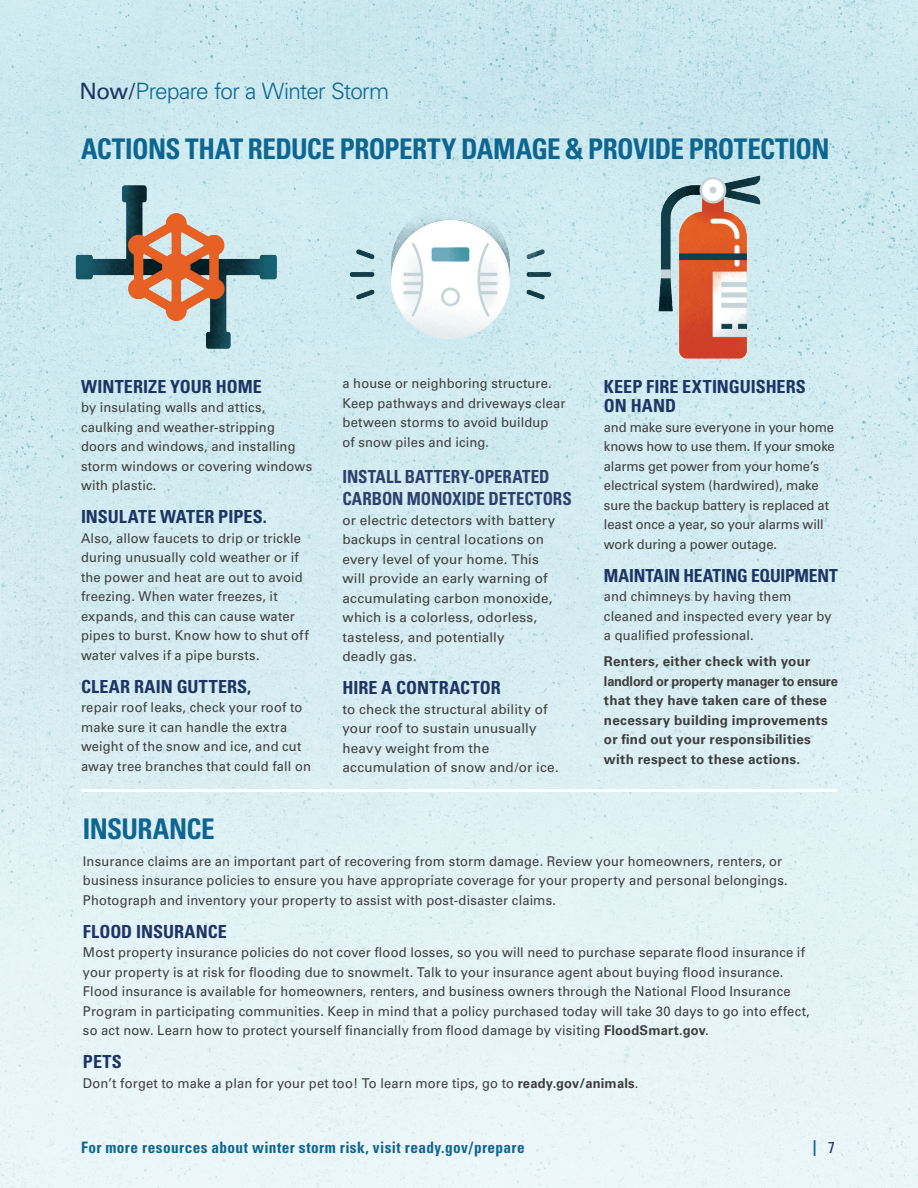
<style>
.page{position:relative;width:918px;height:1188px;background:#fff}
.page>*{position:absolute;margin:0;border:0;box-sizing:border-box;transform-origin:0 0}
.t1{font:700 condensed 28.5px "Univers";letter-spacing:-.02em;color:#0d6691;scale:.95 1}
.t2{font:300 22.5px "Univers";letter-spacing:-.03em;color:#0d6691}
.t3{font:700 condensed 18px/19.5px "Univers";color:#1d3465}
.t4{font:700 condensed 18px/22.5px "Univers";letter-spacing:-.005em;color:#2d406e;scale:.94 1}
.t5{font:700 condensed 15.75px "Univers";letter-spacing:.03em;color:#0d6691}
.t6{font:13.5px/19.5px "Univers";letter-spacing:.01em;color:#3e3e3f;scale:.96 1}
.t7{font:13.5px/19.5px "Univers";letter-spacing:.01em;color:#3e3e3f}
.t8{font:13.5px/19.5px "Univers";letter-spacing:-.01em;color:#3e3e3f;scale:.96 1}
.t9{font:700 13.5px/19.5px "Univers";letter-spacing:.015em;color:#3e3e3f}
.s1{font-weight:400;color:#1d3465}
.s2{font-weight:700}
</style>
<div class="page">
<img style="left:0;top:0;width:918px;height:1188px">
<img style="left:21px;top:154px;width:284px;height:224px">
<img style="left:342px;top:154px;width:215px;height:224px">
<img style="left:641px;top:154px;width:132px;height:224px">
<hr style="left:81px;top:789px;width:756px;height:3px;background:#fff">
<h2 class="t2" style="left:79px;top:78px;width:311px"><span class="s1">Now/</span>Prepare for a Winter Storm</h2>
<h2 class="t1" style="left:81px;top:131px;width:789px">ACTIONS THAT REDUCE PROPERTY DAMAGE &amp; PROVIDE PROTECTION</h2>
<h3 class="t3" style="left:81px;top:376px;width:182px">WINTERIZE YOUR HOME</h3>
<p class="t6" style="left:81px;top:398px;width:242px">by insulating walls and attics, caulking and weather-stripping doors and windows, and installing storm windows or covering windows with plastic.</p>
<h3 class="t3" style="left:81px;top:507px;width:187px">INSULATE WATER PIPES.</h3>
<p class="t6" style="left:81px;top:528px;width:239px">Also, allow faucets to drip or trickle during unusually cold weather or if the power and heat are out to avoid freezing. When water freezes, it expands, and this can cause water pipes to burst. Know how to shut off water valves if a pipe bursts.</p>
<h3 class="t3" style="left:81px;top:676px;width:172px">CLEAR RAIN GUTTERS,</h3>
<p class="t6" style="left:81px;top:698px;width:241px">repair roof leaks, check your roof to make sure it can handle the extra weight of the snow and ice, and cut away tree branches that could fall on</p>
<p class="t6" style="left:342px;top:374px;width:234px">a house or neighboring structure.<br>Keep pathways and driveways clear between storms to avoid buildup<br>of snow piles and icing.</p>
<h3 class="t4" style="left:342px;top:465px;width:245px">INSTALL BATTERY-OPERATED<br>CARBON MONOXIDE DETECTORS</h3>
<p class="t7" style="left:342px;top:510px;width:214px">or electric detectors with battery backups in central locations on every level of your home. This will provide an early warning of accumulating carbon monoxide, which is a colorless, odorless, tasteless, and potentially<br>deadly gas.</p>
<h3 class="t3" style="left:342px;top:678px;width:160px">HIRE A CONTRACTOR</h3>
<p class="t7" style="left:342px;top:699px;width:218px">to check the structural ability of your roof to sustain unusually heavy weight from the accumulation of snow and/or ice.</p>
<h3 class="t3" style="left:604px;top:376px;width:203px">KEEP FIRE EXTINGUISHERS<br>ON HAND</h3>
<p class="t8" style="left:604px;top:417px;width:242px">and make sure everyone in your home knows how to use them. If your smoke alarms get power from your home’s electrical system (hardwired), make sure the backup battery is replaced at least once a year, so your alarms will work during a power outage.</p>
<h3 class="t3" style="left:604px;top:565px;width:235px">MAINTAIN HEATING EQUIPMENT</h3>
<p class="t6" style="left:604px;top:587px;width:239px">and chimneys by having them cleaned and inspected every year by a qualified professional.</p>
<p class="t9" style="left:604px;top:652px;width:235px">Renters, either check with your landlord or property manager to ensure that they have taken care of these necessary building improvements or find out your responsibilities with respect to these actions.</p>
<h2 class="t1" style="left:83px;top:812px;width:140px">INSURANCE</h2>
<p class="t6" style="left:83px;top:851px;width:736px">Insurance claims are an important part of recovering from storm damage. Review your homeowners, renters, or business insurance policies to ensure you have appropriate coverage for your property and personal belongings.<br>Photograph and inventory your property to assist with post-disaster claims.</p>
<h3 class="t3" style="left:83px;top:922px;width:145px">FLOOD INSURANCE</h3>
<p class="t6" style="left:83px;top:943px;width:759px">Most property insurance policies do not cover flood losses, so you will need to purchase separate flood insurance if your property is at risk for flooding due to snowmelt. Talk to your insurance agent about buying flood insurance.<br>Flood insurance is available for homeowners, renters, and business owners through the National Flood Insurance Program in participating communities. Keep in mind that a policy purchased today will take 30 days to go into effect, so act now. Learn how to protect yourself financially from flood damage by visiting <span class="s2">FloodSmart.gov</span>.</p>
<h3 class="t3" style="left:83px;top:1052px;width:40px">PETS</h3>
<p class="t6" style="left:83px;top:1073px;width:580px">Don’t forget to make a plan for your pet too! To learn more tips, go to <span class="s2">ready.gov/animals</span>.</p>
<p class="t5" style="left:81px;top:1138px;width:445px">For more resources about winter storm risk, visit ready.gov/prepare</p>
<p class="t5" style="left:813px;top:1136px;width:23px">| <span class="s1">7</span></p>
</div>
